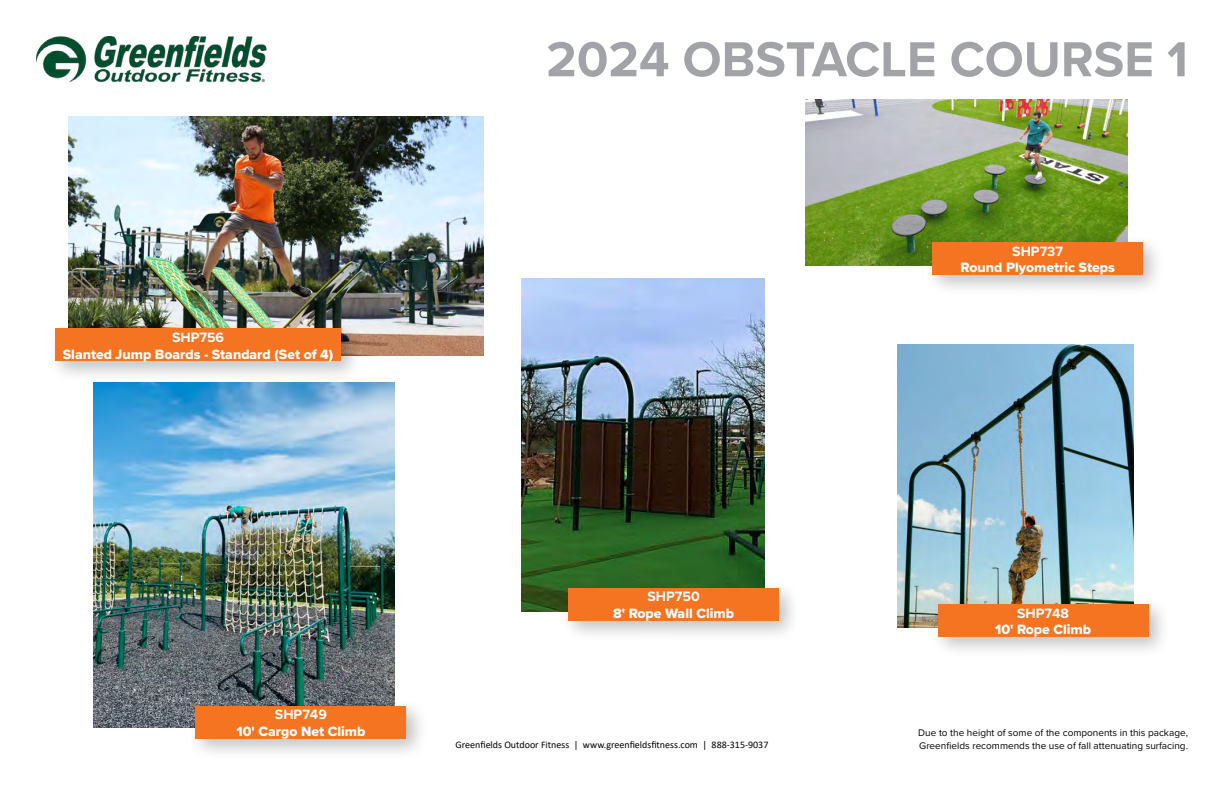
<style>
.page{position:relative;width:1224px;height:792px;background:#fff}
.page>*{position:absolute;margin:0;border:0;box-sizing:border-box;transform-origin:0 0}
.t1{font:700 51px "Proxima Nova";color:#a1a3a6}
.t2{font:14px "Proxima Nova Extrabld";color:#fff}
.t3{font:700 14px "Proxima Nova";color:#fff}
.t4{font:10px/13px "Proxima Nova";color:#000}
.t5{font:10px "Calibri";color:#000}
</style>
<div class="page">
<img style="left:805px;top:100px;width:323px;height:166px">
<div style="left:925px;top:234px;width:240px;height:63px;background:#000;opacity:.25"></div>
<div style="left:933px;top:242px;width:210px;height:33px;background:#f47421"></div>
<img style="left:897px;top:345px;width:236px;height:283px">
<img style="left:94px;top:383px;width:301px;height:345px">
<img style="left:69px;top:117px;width:415px;height:238px">
<img style="left:521px;top:279px;width:243px;height:332px">
<div style="left:47px;top:320px;width:316px;height:63px;background:#000;opacity:.25"></div>
<div style="left:55px;top:328px;width:286px;height:33px;background:#f47421"></div>
<div style="left:188px;top:697px;width:240px;height:64px;background:#000;opacity:.25"></div>
<div style="left:196px;top:706px;width:210px;height:33px;background:#f47421"></div>
<div style="left:560px;top:579px;width:241px;height:64px;background:#000;opacity:.25"></div>
<div style="left:569px;top:588px;width:210px;height:32px;background:#f47421"></div>
<div style="left:930px;top:596px;width:240px;height:63px;background:#000;opacity:.25"></div>
<div style="left:938px;top:604px;width:210px;height:33px;background:#f47421"></div>
<img style="left:36px;top:36px;width:231px;height:47px">
<h2 class="t3" style="left:172px;top:327px;width:54px">SHP756</h2>
<h2 class="t2" style="left:63px;top:344px;width:272px">Slanted Jump Boards - Standard (Set of 4)</h2>
<h1 class="t1" style="left:546px;top:21px;width:643px">2024 OBSTACLE COURSE 1</h1>
<h2 class="t3" style="left:1012px;top:240px;width:52px">SHP737</h2>
<h2 class="t2" style="left:961px;top:257px;width:156px">Round Plyometric Steps</h2>
<h2 class="t3" style="left:275px;top:704px;width:53px">SHP749</h2>
<h2 class="t2" style="left:237px;top:721px;width:130px">10' Cargo Net Climb</h2>
<h2 class="t3" style="left:648px;top:586px;width:54px">SHP750</h2>
<h2 class="t2" style="left:613px;top:603px;width:122px">8' Rope Wall Climb</h2>
<h2 class="t3" style="left:1017px;top:602px;width:53px">SHP748</h2>
<h2 class="t2" style="left:995px;top:619px;width:97px">10' Rope Climb</h2>
<p class="t5" style="left:456px;top:738px;width:314px">Greenfields Outdoor Fitness | www.greenfieldsfitness.com | 888-315-9037</p>
<p class="t4" style="left:918px;top:726px;width:271px">Due to the height of some of the components in this package,<br>Greenfields recommends the use of fall attenuating surfacing.</p>
</div>
